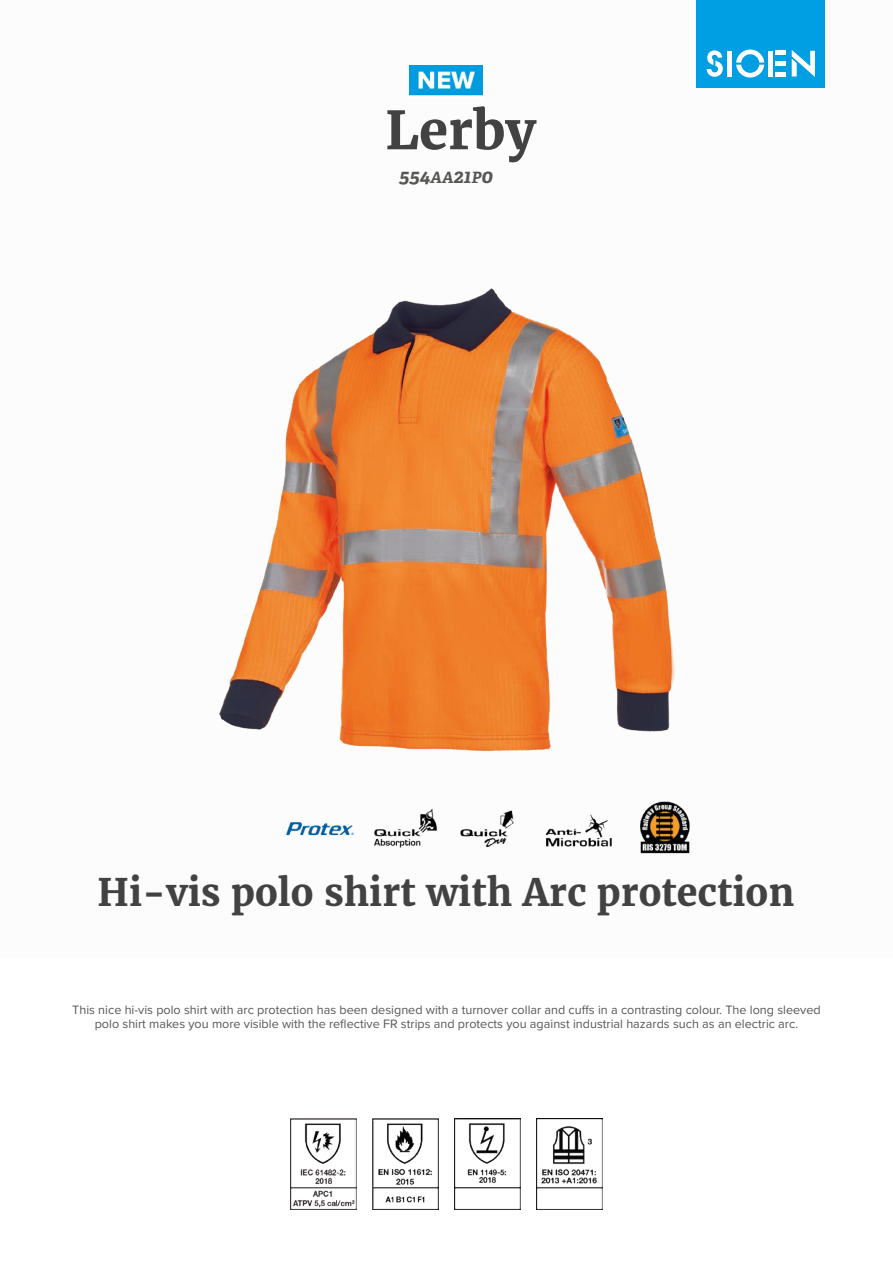
<style>
.page{position:relative;width:893px;height:1263px;background:#fff}
.page>*{position:absolute;margin:0;border:0;box-sizing:border-box;transform-origin:0 0}
.t1{font:700 52.5px "Merriweather";color:#424243}
.t2{font:700 37.5px "Merriweather";color:#424243}
.t3{font:italic 700 19.5px "Adelle";color:#575756}
.t4{font:12.6px/13.6px "Proxima Nova";color:#575756;text-align:center}
.s1{font-size:15.6px}
</style>
<div class="page">
<div style="left:697px;top:0;width:128px;height:88px;background:#009fe3"></div>
<svg style="left:707px;top:50px;width:16px;height:27px"></svg>
<svg style="left:736px;top:50px;width:28px;height:28px"></svg>
<div style="left:727px;top:51px;width:5px;height:26px;background:#fff"></div>
<div style="left:768px;top:51px;width:5px;height:26px;background:#fff"></div>
<div style="left:775px;top:72px;width:11px;height:5px;background:#fff"></div>
<div style="left:775px;top:61px;width:11px;height:5px;background:#fff"></div>
<hr style="left:775px;top:51px;width:11px;height:4px;background:#fff">
<svg style="left:792px;top:50px;width:23px;height:27px"></svg>
<img style="left:688px;top:817px;width:2px;height:37px">
<img style="left:290px;top:1118px;width:66px;height:92px">
<img style="left:372px;top:1118px;width:67px;height:92px">
<img style="left:454px;top:1118px;width:67px;height:92px">
<img style="left:536px;top:1118px;width:67px;height:92px">
<img style="left:219px;top:288px;width:469px;height:566px">
<img style="left:409px;top:65px;width:73px;height:31px">
<h1 class="t1" style="left:385px;top:95px;width:152px">Lerby</h1>
<h3 class="t3" style="left:399px;top:164px;width:95px">554<span class="s1">AA</span>21<span class="s1">P</span>0</h3>
<h2 class="t2" style="left:98px;top:867px;width:698px">Hi-vis polo shirt with Arc protection</h2>
<p class="t4" style="left:72px;top:1002px;width:750px">This nice hi-vis polo shirt with arc protection has been designed with a turnover collar and cuffs in a contrasting colour. The long sleeved polo shirt makes you more visible with the reflective FR strips and protects you against industrial hazards such as an electric arc.</p>
</div>
